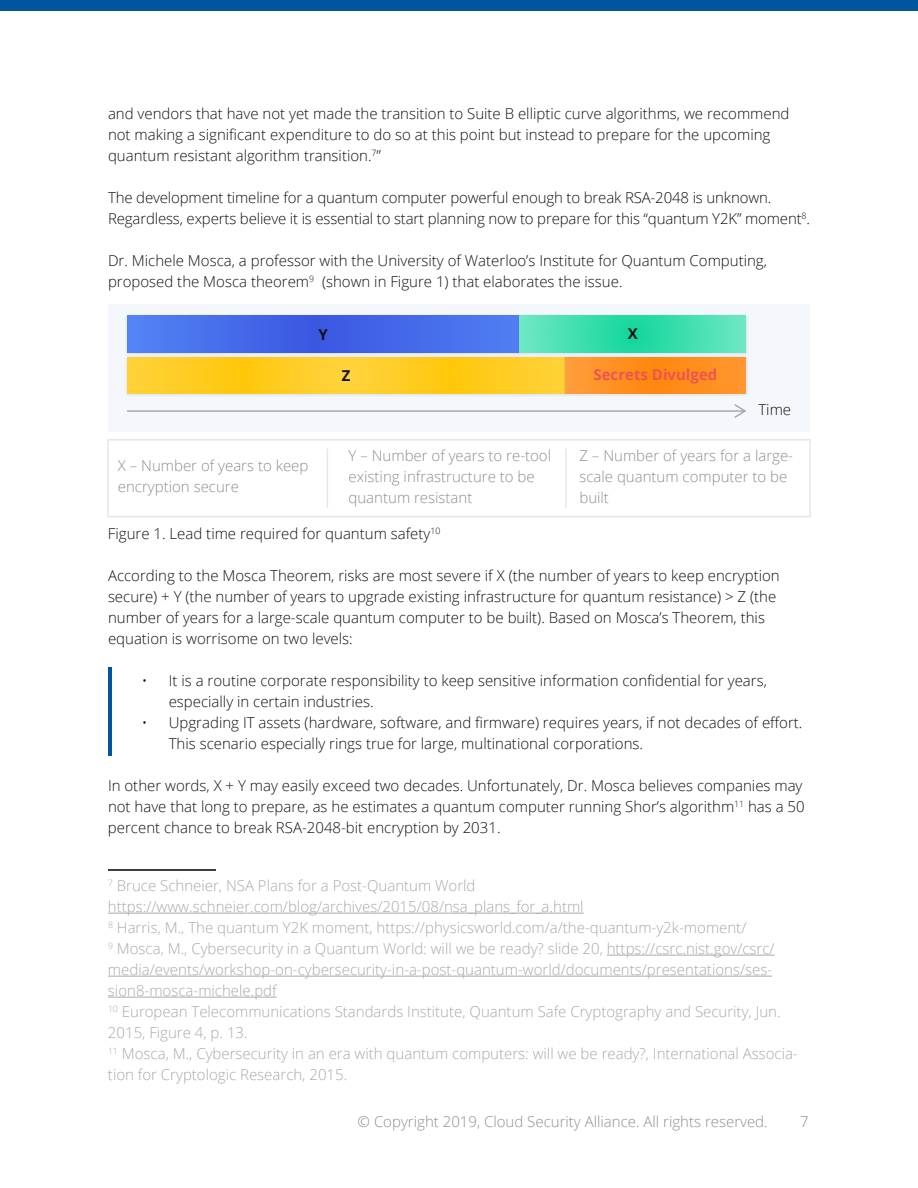
<style>
.page{position:relative;width:918px;height:1188px;background:#fff}
.page>*{position:absolute;margin:0;border:0;box-sizing:border-box;transform-origin:0 0}
.t1{font:300 15px/21px "Open Sans";color:#111}
.t2{font:300 15px/21px "Open Sans";color:#a7a9ac}
.t3{font:300 15px/21px "Open Sans";color:#8a8f91}
.t4{font:300 15px "Open Sans";color:#909090}
.t5{font:700 15px "Open Sans";color:#ed5452}
.t6{font:700 15px "Open Sans";color:#111}
</style>
<div class="page">
<div style="left:0;top:0;width:918px;height:11px;background:#00559f"></div>
<hr style="left:108px;top:869px;width:108px;height:2px;background:#000">
<hr style="left:108px;top:913px;width:476px;height:1px;background:#a7a9ac">
<hr style="left:607px;top:955px;width:168px;height:1px;background:#a7a9ac">
<hr style="left:108px;top:976px;width:664px;height:1px;background:#a7a9ac">
<hr style="left:108px;top:997px;width:169px;height:1px;background:#a7a9ac">
<div style="left:108px;top:304px;width:702px;height:127px;background:#f4f7fc"></div>
<div style="left:124px;top:313px;width:398px;height:43px;background:#243760;opacity:.15"></div>
<svg style="left:127px;top:316px;width:389px;height:36px"></svg>
<div style="left:516px;top:313px;width:233px;height:43px;background:#243760;opacity:.15"></div>
<svg style="left:519px;top:316px;width:227px;height:36px"></svg>
<div style="left:124px;top:355px;width:444px;height:42px;background:#e8ecf3"></div>
<svg style="left:127px;top:357px;width:435px;height:37px"></svg>
<div style="left:562px;top:355px;width:187px;height:42px;background:#243760;opacity:.15"></div>
<svg style="left:565px;top:357px;width:181px;height:37px"></svg>
<div style="left:107px;top:439px;width:704px;height:78px;border:2px solid #e3e8ed"></div>
<hr style="left:127px;top:410px;width:617px;height:2px;background:#a7a9ac">
<svg style="left:733px;top:404px;width:13px;height:14px"></svg>
<hr style="left:327px;top:449px;width:1px;height:59px;background:#e3e8ed">
<hr style="left:565px;top:449px;width:2px;height:59px;background:#e3e8ed">
<hr style="left:108px;top:667px;width:3px;height:89px;background:#00559f">
<p class="t1" style="left:108px;top:103px;width:683px">and vendors that have not yet made the transition to Suite B elliptic curve algorithms, we recommend not making a significant expenditure to do so at this point but instead to prepare for the upcoming quantum resistant algorithm transition.<sup>7</sup>”</p>
<p class="t1" style="left:108px;top:187px;width:703px">The development timeline for a quantum computer powerful enough to break RSA-2048 is unknown.<br>Regardless, experts believe it is essential to start planning now to prepare for this “quantum Y2K” moment<sup>8</sup>.</p>
<p class="t1" style="left:108px;top:250px;width:661px">Dr. Michele Mosca, a professor with the University of Waterloo’s Institute for Quantum Computing, proposed the Mosca theorem<sup>9</sup> (shown in Figure 1) that elaborates the issue.</p>
<p class="t6" style="left:319px;top:324px;width:11px">Y</p>
<p class="t6" style="left:628px;top:323px;width:12px">X</p>
<p class="t6" style="left:342px;top:365px;width:10px">Z</p>
<p class="t5" style="left:594px;top:364px;width:125px">Secrets Divulged</p>
<p class="t1" style="left:758px;top:399px;width:34px">Time</p>
<p class="t3" style="left:118px;top:455px;width:192px">X – Number of years to keep encryption secure</p>
<p class="t3" style="left:579px;top:445px;width:215px">Z – Number of years for a large&shy;scale quantum computer to be built</p>
<p class="t3" style="left:349px;top:445px;width:204px">Y – Number of years to re-tool existing infrastructure to be quantum resistant</p>
<p class="t1" style="left:108px;top:523px;width:334px">Figure 1. Lead time required for quantum safety<sup>10</sup></p>
<p class="t1" style="left:108px;top:565px;width:673px">According to the Mosca Theorem, risks are most severe if X (the number of years to keep encryption secure) + Y (the number of years to upgrade existing infrastructure for quantum resistance) &gt; Z (the number of years for a large-scale quantum computer to be built). Based on Mosca’s Theorem, this equation is worrisome on two levels:</p>
<p class="t1" style="left:169px;top:670px;width:600px;text-indent:-27px">• It is a routine corporate responsibility to keep sensitive information confidential for years, especially in certain industries.</p>
<p class="t1" style="left:169px;top:712px;width:635px;text-indent:-27px">• Upgrading IT assets (hardware, software, and firmware) requires years, if not decades of effort.<br>This scenario especially rings true for large, multinational corporations.</p>
<p class="t1" style="left:108px;top:775px;width:698px">In other words, X + Y may easily exceed two decades. Unfortunately, Dr. Mosca believes companies may not have that long to prepare, as he estimates a quantum computer running Shor’s algorithm<sup>11</sup> has a 50 percent chance to break RSA-2048-bit encryption by 2031.</p>
<p class="t2" style="left:108px;top:875px;width:691px"><sup>7</sup> Bruce Schneier, NSA Plans for a Post-Quantum World https://www.schneier.com/blog/archives/2015/08/nsa_plans_for_a.html<br><sup>8</sup> Harris, M., The quantum Y2K moment, https://physicsworld.com/a/the-quantum-y2k-moment/<br><sup>9</sup> Mosca, M., Cybersecurity in a Quantum World: will we be ready? slide 20, https://csrc.nist.gov/csrc/ media/events/workshop-on-cybersecurity-in-a-post-quantum-world/documents/presentations/ses&shy;sion8-mosca-michele.pdf<br><sup>10</sup> European Telecommunications Standards Institute, Quantum Safe Cryptography and Security, Jun.<br>2015, Figure 4, p. 13.<br><sup>11</sup> Mosca, M., Cybersecurity in an era with quantum computers: will we be ready?, International Associa&shy;tion for Cryptologic Research, 2015.</p>
<p class="t4" style="left:358px;top:1111px;width:412px">© Copyright 2019, Cloud Security Alliance. All rights reserved.</p>
<p class="t4" style="left:800px;top:1111px;width:10px">7</p>
</div>
